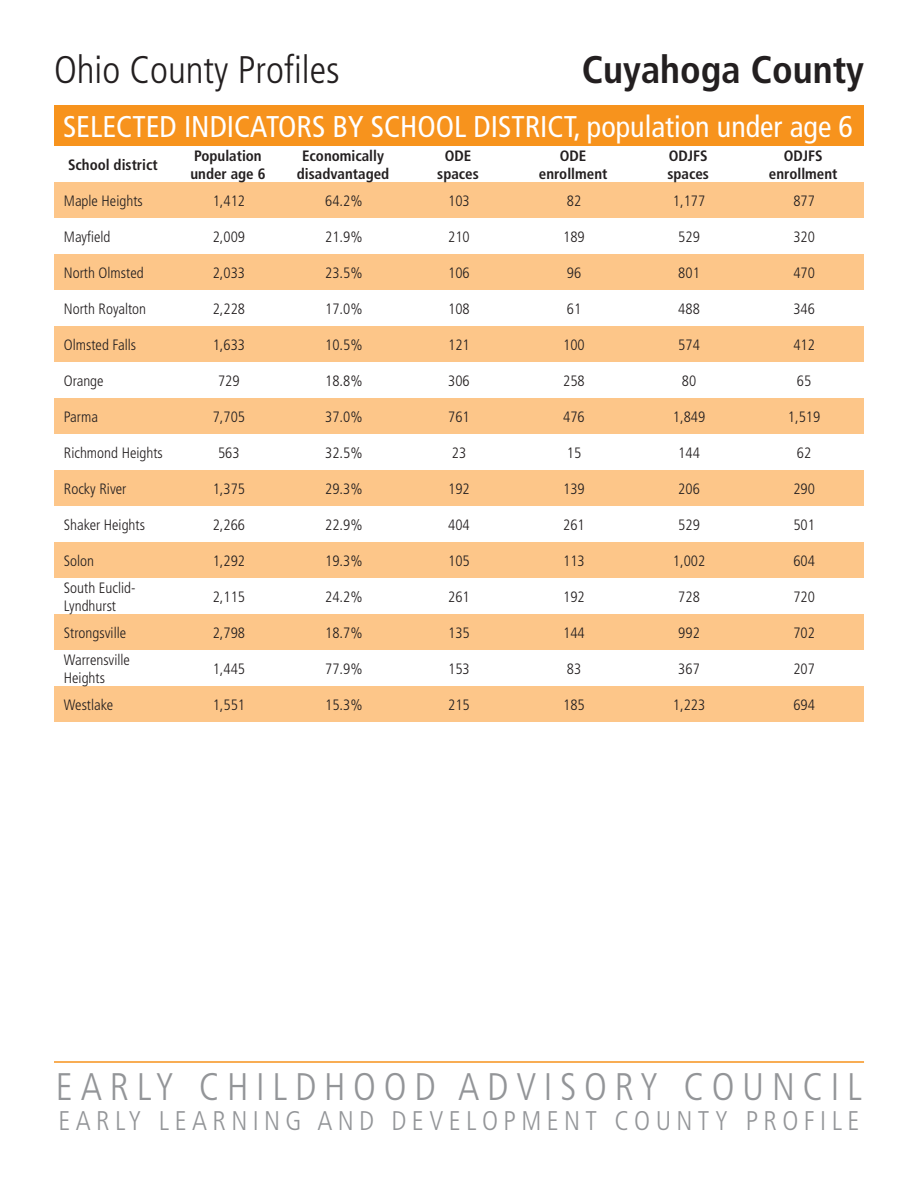
<style>
.page{position:relative;width:918px;height:1188px;background:#fff}
.page>*{position:absolute;margin:0;border:0;box-sizing:border-box;transform-origin:0 0}
.t1{font:300 condensed 38.4px "Frutiger LT Std";letter-spacing:.2em;color:#939598}
.t2{font:300 condensed 38.4px "Frutiger LT Std";color:#231f20}
.t3{font:700 condensed 38.4px "Frutiger LT Std";color:#231f20}
.t4{font:condensed 30px "Frutiger LT Std";color:#fff}
.t5{font:300 condensed 27px "Frutiger LT Std";letter-spacing:.2em;color:#939598}
.t6{font:300 condensed 15px/18px "Frutiger LT Std";color:#231f20}
.t7{font:700 condensed 15px/18px "Frutiger LT Std";color:#231f20}
</style>
<div class="page">
<div style="left:54px;top:470px;width:810px;height:36px;background:#fdc689"></div>
<div style="left:54px;top:542px;width:810px;height:36px;background:#fdc689"></div>
<div style="left:54px;top:614px;width:810px;height:36px;background:#fdc689"></div>
<div style="left:54px;top:686px;width:810px;height:36px;background:#fdc689"></div>
<div style="left:54px;top:105px;width:810px;height:41px;background:#f7931d"></div>
<hr style="left:54px;top:1061px;width:810px;height:2px;background:#f7931d">
<div style="left:54px;top:182px;width:810px;height:36px;background:#fdc689"></div>
<div style="left:54px;top:254px;width:810px;height:36px;background:#fdc689"></div>
<div style="left:54px;top:326px;width:810px;height:36px;background:#fdc689"></div>
<div style="left:54px;top:398px;width:810px;height:36px;background:#fdc689"></div>
<p class="t2" style="left:54px;top:48px;width:287px">Ohio County Profiles</p>
<p class="t3" style="left:582px;top:47px;width:284px">Cuyahoga County</p>
<p class="t4" style="left:63px;top:109px;width:791px">SELECTED INDICATORS BY SCHOOL DISTRICT, population under age 6</p>
<p class="t7" style="left:68px;top:155px;width:91px">School district</p>
<p class="t7" style="left:190px;top:146px;width:77px">Population under age 6</p>
<p class="t7" style="left:297px;top:146px;width:94px;text-align:center">Economically disadvantaged</p>
<p class="t7" style="left:445px;top:146px;width:28px">ODE</p>
<p class="t7" style="left:437px;top:164px;width:43px">spaces</p>
<p class="t6" style="left:64px;top:192px;width:80px">Maple Heights</p>
<p class="t6" style="left:64px;top:228px;width:48px">Mayfield</p>
<p class="t6" style="left:64px;top:264px;width:81px">North Olmsted</p>
<p class="t6" style="left:64px;top:300px;width:84px">North Royalton</p>
<p class="t6" style="left:64px;top:336px;width:74px">Olmsted Falls</p>
<p class="t6" style="left:64px;top:372px;width:41px">Orange</p>
<p class="t6" style="left:64px;top:408px;width:36px">Parma</p>
<p class="t6" style="left:64px;top:444px;width:100px">Richmond Heights</p>
<p class="t6" style="left:64px;top:480px;width:64px">Rocky River</p>
<p class="t6" style="left:64px;top:516px;width:83px">Shaker Heights</p>
<p class="t6" style="left:64px;top:552px;width:32px">Solon</p>
<p class="t6" style="left:64px;top:579px;width:73px">South Euclid-<br>Lyndhurst</p>
<p class="t6" style="left:64px;top:624px;width:64px">Strongsville</p>
<p class="t6" style="left:64px;top:651px;width:68px">Warrensville<br>Heights</p>
<p class="t6" style="left:64px;top:696px;width:51px">Westlake</p>
<p class="t6" style="left:213px;top:192px;width:34px">1,412</p>
<p class="t6" style="left:213px;top:228px;width:34px">2,009</p>
<p class="t6" style="left:213px;top:264px;width:34px">2,033</p>
<p class="t6" style="left:213px;top:300px;width:34px">2,228</p>
<p class="t6" style="left:213px;top:336px;width:34px">1,633</p>
<p class="t6" style="left:218px;top:372px;width:23px">729</p>
<p class="t6" style="left:213px;top:408px;width:34px">7,705</p>
<p class="t6" style="left:218px;top:444px;width:23px">563</p>
<p class="t6" style="left:213px;top:480px;width:34px">1,375</p>
<p class="t6" style="left:213px;top:516px;width:34px">2,266</p>
<p class="t6" style="left:213px;top:552px;width:34px">1,292</p>
<p class="t6" style="left:213px;top:588px;width:34px">2,115</p>
<p class="t6" style="left:213px;top:624px;width:34px">2,798</p>
<p class="t6" style="left:213px;top:660px;width:34px">1,445</p>
<p class="t6" style="left:213px;top:696px;width:34px">1,551</p>
<p class="t6" style="left:325px;top:192px;width:39px">64.2%</p>
<p class="t6" style="left:325px;top:228px;width:39px">21.9%</p>
<p class="t6" style="left:325px;top:264px;width:39px">23.5%</p>
<p class="t6" style="left:325px;top:300px;width:39px">17.0%</p>
<p class="t6" style="left:325px;top:336px;width:39px">10.5%</p>
<p class="t6" style="left:325px;top:372px;width:39px">18.8%</p>
<p class="t6" style="left:325px;top:408px;width:39px">37.0%</p>
<p class="t6" style="left:325px;top:444px;width:39px">32.5%</p>
<p class="t6" style="left:325px;top:480px;width:39px">29.3%</p>
<p class="t6" style="left:325px;top:516px;width:39px">22.9%</p>
<p class="t6" style="left:325px;top:552px;width:39px">19.3%</p>
<p class="t6" style="left:325px;top:588px;width:39px">24.2%</p>
<p class="t6" style="left:325px;top:624px;width:39px">18.7%</p>
<p class="t6" style="left:325px;top:660px;width:39px">77.9%</p>
<p class="t6" style="left:325px;top:696px;width:39px">15.3%</p>
<p class="t6" style="left:448px;top:192px;width:23px">103</p>
<p class="t6" style="left:448px;top:228px;width:23px">210</p>
<p class="t6" style="left:448px;top:264px;width:23px">106</p>
<p class="t6" style="left:448px;top:300px;width:23px">108</p>
<p class="t6" style="left:448px;top:336px;width:23px">121</p>
<p class="t6" style="left:448px;top:372px;width:23px">306</p>
<p class="t6" style="left:448px;top:408px;width:23px">761</p>
<p class="t6" style="left:452px;top:444px;width:16px">23</p>
<p class="t6" style="left:448px;top:480px;width:23px">192</p>
<p class="t6" style="left:448px;top:516px;width:23px">404</p>
<p class="t6" style="left:448px;top:552px;width:23px">105</p>
<p class="t6" style="left:448px;top:588px;width:23px">261</p>
<p class="t6" style="left:448px;top:624px;width:23px">135</p>
<p class="t6" style="left:448px;top:660px;width:23px">153</p>
<p class="t6" style="left:448px;top:696px;width:23px">215</p>
<p class="t7" style="left:560px;top:146px;width:28px">ODE</p>
<p class="t7" style="left:539px;top:164px;width:70px">enrollment</p>
<p class="t6" style="left:567px;top:192px;width:16px">82</p>
<p class="t6" style="left:563px;top:228px;width:23px">189</p>
<p class="t6" style="left:567px;top:264px;width:16px">96</p>
<p class="t6" style="left:567px;top:300px;width:16px">61</p>
<p class="t6" style="left:563px;top:336px;width:23px">100</p>
<p class="t6" style="left:563px;top:372px;width:23px">258</p>
<p class="t6" style="left:563px;top:408px;width:23px">476</p>
<p class="t6" style="left:567px;top:444px;width:16px">15</p>
<p class="t6" style="left:563px;top:480px;width:23px">139</p>
<p class="t6" style="left:563px;top:516px;width:23px">261</p>
<p class="t6" style="left:563px;top:552px;width:23px">113</p>
<p class="t6" style="left:563px;top:588px;width:23px">192</p>
<p class="t6" style="left:563px;top:624px;width:23px">144</p>
<p class="t6" style="left:567px;top:660px;width:16px">83</p>
<p class="t6" style="left:563px;top:696px;width:23px">185</p>
<p class="t7" style="left:669px;top:146px;width:40px">ODJFS</p>
<p class="t7" style="left:667px;top:164px;width:43px">spaces</p>
<p class="t6" style="left:673px;top:192px;width:34px">1,177</p>
<p class="t6" style="left:678px;top:228px;width:23px">529</p>
<p class="t6" style="left:678px;top:264px;width:23px">801</p>
<p class="t6" style="left:678px;top:300px;width:23px">488</p>
<p class="t6" style="left:678px;top:336px;width:23px">574</p>
<p class="t6" style="left:682px;top:372px;width:16px">80</p>
<p class="t6" style="left:673px;top:408px;width:34px">1,849</p>
<p class="t6" style="left:678px;top:444px;width:23px">144</p>
<p class="t6" style="left:678px;top:480px;width:23px">206</p>
<p class="t6" style="left:678px;top:516px;width:23px">529</p>
<p class="t6" style="left:673px;top:552px;width:34px">1,002</p>
<p class="t6" style="left:678px;top:588px;width:23px">728</p>
<p class="t6" style="left:678px;top:624px;width:23px">992</p>
<p class="t6" style="left:678px;top:660px;width:23px">367</p>
<p class="t6" style="left:673px;top:696px;width:34px">1,223</p>
<p class="t7" style="left:784px;top:146px;width:40px">ODJFS</p>
<p class="t7" style="left:769px;top:164px;width:70px">enrollment</p>
<p class="t6" style="left:793px;top:192px;width:23px">877</p>
<p class="t6" style="left:793px;top:228px;width:23px">320</p>
<p class="t6" style="left:793px;top:264px;width:23px">470</p>
<p class="t6" style="left:793px;top:300px;width:23px">346</p>
<p class="t6" style="left:793px;top:336px;width:23px">412</p>
<p class="t6" style="left:797px;top:372px;width:16px">65</p>
<p class="t6" style="left:788px;top:408px;width:34px">1,519</p>
<p class="t6" style="left:797px;top:444px;width:16px">62</p>
<p class="t6" style="left:793px;top:480px;width:23px">290</p>
<p class="t6" style="left:793px;top:516px;width:23px">501</p>
<p class="t6" style="left:793px;top:552px;width:23px">604</p>
<p class="t6" style="left:793px;top:588px;width:23px">720</p>
<p class="t6" style="left:793px;top:624px;width:23px">702</p>
<p class="t6" style="left:793px;top:660px;width:23px">207</p>
<p class="t6" style="left:793px;top:696px;width:23px">694</p>
<p class="t1" style="left:56px;top:1065px;width:808px">EARLY CHILDHOOD ADVISORY COUNCIL</p>
<p class="t5" style="left:58px;top:1105px;width:803px">EARLY LEARNING AND DEVELOPMENT COUNTY PROFILE</p>
</div>
